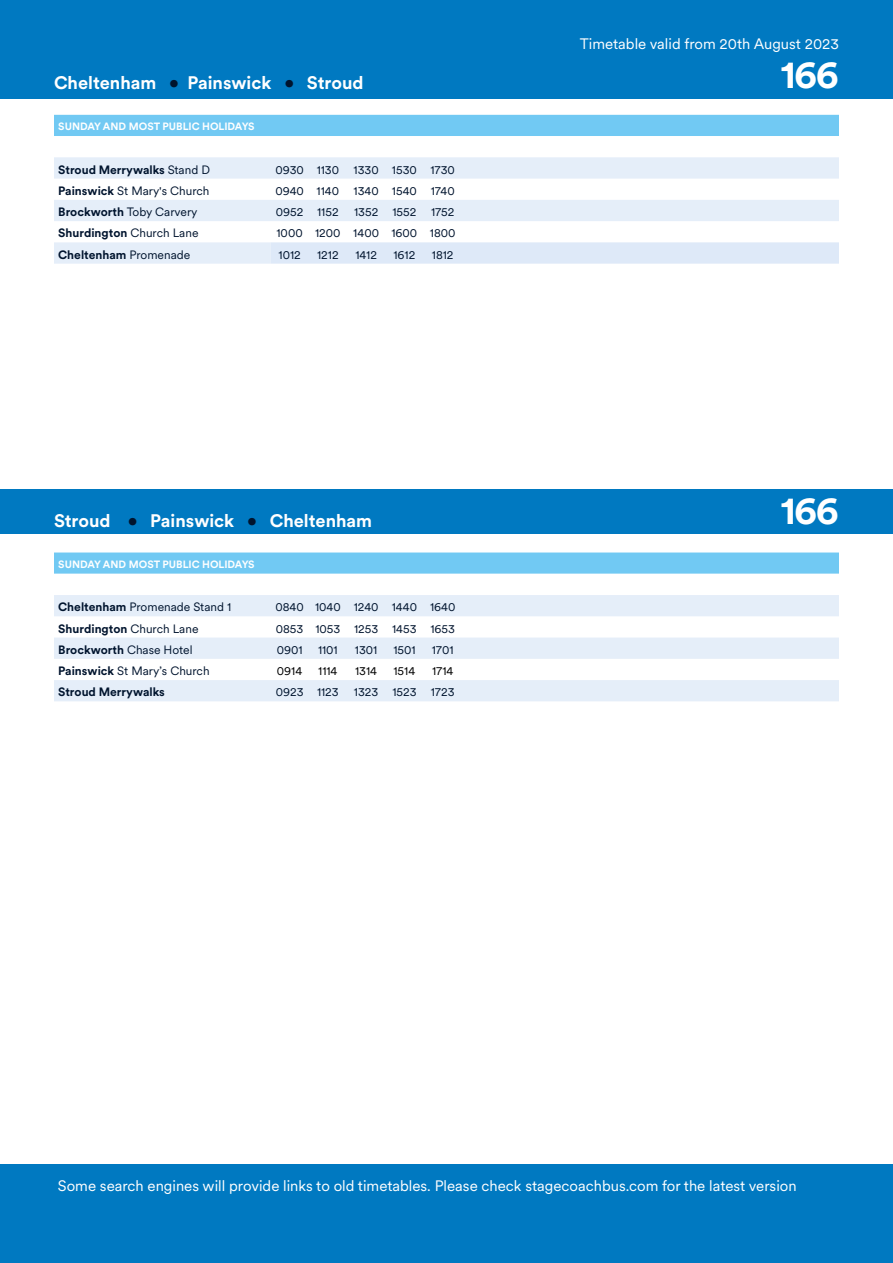
<style>
.page{position:relative;width:893px;height:1263px;background:#fff}
.page>*{position:absolute;margin:0;border:0;box-sizing:border-box;transform-origin:0 0}
.t1{font:700 39px "Stagecoach Circular";letter-spacing:-.04em;color:#fff}
.t2{font:700 18px "Stagecoach Circular";color:#fff}
.t3{font:15px "Stagecoach Circular";color:#fff}
.t4{font:12px "Stagecoach Circular";color:#00142e}
.t5{font:700 12px "Stagecoach Circular";color:#00142e}
.t6{font:12px "Stagecoach Circular";color:#000}
.t7{font:700 10.5px "Stagecoach Circular";color:#fff}
.s1{color:#00142e}
.s2{font-weight:400}
.s3{font-weight:700}
</style>
<div class="page">
<div style="left:54px;top:115px;width:785px;height:21px;background:#71c9f3"></div>
<svg style="left:54px;top:157px;width:785px;height:107px;fill:#e5eef9"></svg>
<svg style="left:270px;top:242px;width:569px;height:22px;background:#dfe9f8"></svg>
<div style="left:0;top:0;width:893px;height:99px;background:#0079c1"></div>
<div style="left:0;top:1164px;width:893px;height:99px;background:#0079c1"></div>
<div style="left:0;top:489px;width:893px;height:45px;background:#0079c1"></div>
<svg style="left:54px;top:552px;width:785px;height:22px;background:#76cbf3"></svg>
<svg style="left:54px;top:595px;width:785px;height:106px;fill:#e5eef9"></svg>
<h2 class="t2" style="left:54px;top:71px;width:311px">Cheltenham <span class="s1">•</span> Painswick <span class="s1">•</span> Stroud</h2>
<p class="t7" style="left:58px;top:120px;width:198px">SUNDAY AND MOST PUBLIC HOLIDAYS</p>
<p class="t5" style="left:58px;top:161px;width:153px">Stroud Merrywalks <span class="s2">Stand D</span></p>
<p class="t4" style="left:275px;top:161px;width:181px">0930 1130 1330 1530 1730</p>
<p class="t4" style="left:58px;top:183px;width:153px"><span class="s3">Painswick</span> St Mary's Church</p>
<p class="t4" style="left:275px;top:183px;width:181px">0940 1140 1340 1540 1740</p>
<p class="t4" style="left:58px;top:204px;width:141px"><span class="s3">Brockworth</span> Toby Carvery</p>
<p class="t4" style="left:276px;top:204px;width:64px">0952 1152</p>
<p class="t4" style="left:354px;top:204px;width:102px">1352 1552 1752</p>
<p class="t5" style="left:58px;top:225px;width:142px">Shurdington <span class="s2">Church Lane</span></p>
<p class="t4" style="left:277px;top:225px;width:180px">1000 1200 1400 1600 1800</p>
<p class="t5" style="left:58px;top:246px;width:134px">Cheltenham <span class="s2">Promenade</span></p>
<p class="t4" style="left:279px;top:246px;width:24px">1012</p>
<p class="t4" style="left:317px;top:246px;width:23px">1212</p>
<p class="t4" style="left:355px;top:246px;width:23px">1412</p>
<p class="t4" style="left:393px;top:246px;width:23px">1612</p>
<p class="t4" style="left:432px;top:246px;width:23px">1812</p>
<h2 class="t2" style="left:54px;top:508px;width:320px">Stroud <span class="s1">•</span> Painswick <span class="s1">•</span> Cheltenham</h2>
<p class="t7" style="left:58px;top:557px;width:198px">SUNDAY AND MOST PUBLIC HOLIDAYS</p>
<p class="t4" style="left:58px;top:599px;width:174px"><span class="s3">Cheltenham</span> Promenade Stand 1</p>
<p class="t4" style="left:275px;top:599px;width:181px">0840 1040 1240 1440 1640</p>
<p class="t5" style="left:58px;top:620px;width:142px">Shurdington <span class="s2">Church Lane</span></p>
<p class="t4" style="left:276px;top:620px;width:181px">0853 1053 1253 1453 1653</p>
<p class="t5" style="left:58px;top:641px;width:136px">Brockworth <span class="s2">Chase Hotel</span></p>
<p class="t4" style="left:277px;top:641px;width:27px">0901</p>
<p class="t4" style="left:318px;top:641px;width:21px">1101</p>
<p class="t4" style="left:355px;top:641px;width:24px">1301</p>
<p class="t4" style="left:393px;top:641px;width:24px">1501</p>
<p class="t4" style="left:432px;top:641px;width:23px">1701</p>
<p class="t4" style="left:58px;top:663px;width:153px"><span class="s3">Painswick</span> St Mary’s Church</p>
<p class="t6" style="left:277px;top:663px;width:27px">0914</p>
<p class="t6" style="left:318px;top:663px;width:21px">1114</p>
<p class="t6" style="left:355px;top:663px;width:23px">1314</p>
<p class="t6" style="left:394px;top:663px;width:23px">1514</p>
<p class="t6" style="left:432px;top:663px;width:23px">1714</p>
<p class="t5" style="left:58px;top:684px;width:108px">Stroud Merrywalks</p>
<p class="t4" style="left:276px;top:684px;width:64px">0923 1123</p>
<p class="t4" style="left:354px;top:684px;width:102px">1323 1523 1723</p>
<p class="t3" style="left:580px;top:34px;width:261px">Timetable valid from 20th August 2023</p>
<h1 class="t1" style="left:781px;top:48px;width:60px">166</h1>
<h1 class="t1" style="left:781px;top:483px;width:60px">166</h1>
<p class="t3" style="left:58px;top:1176px;width:740px">Some search engines will provide links to old timetables. Please check stagecoachbus.com for the latest version</p>
</div>
